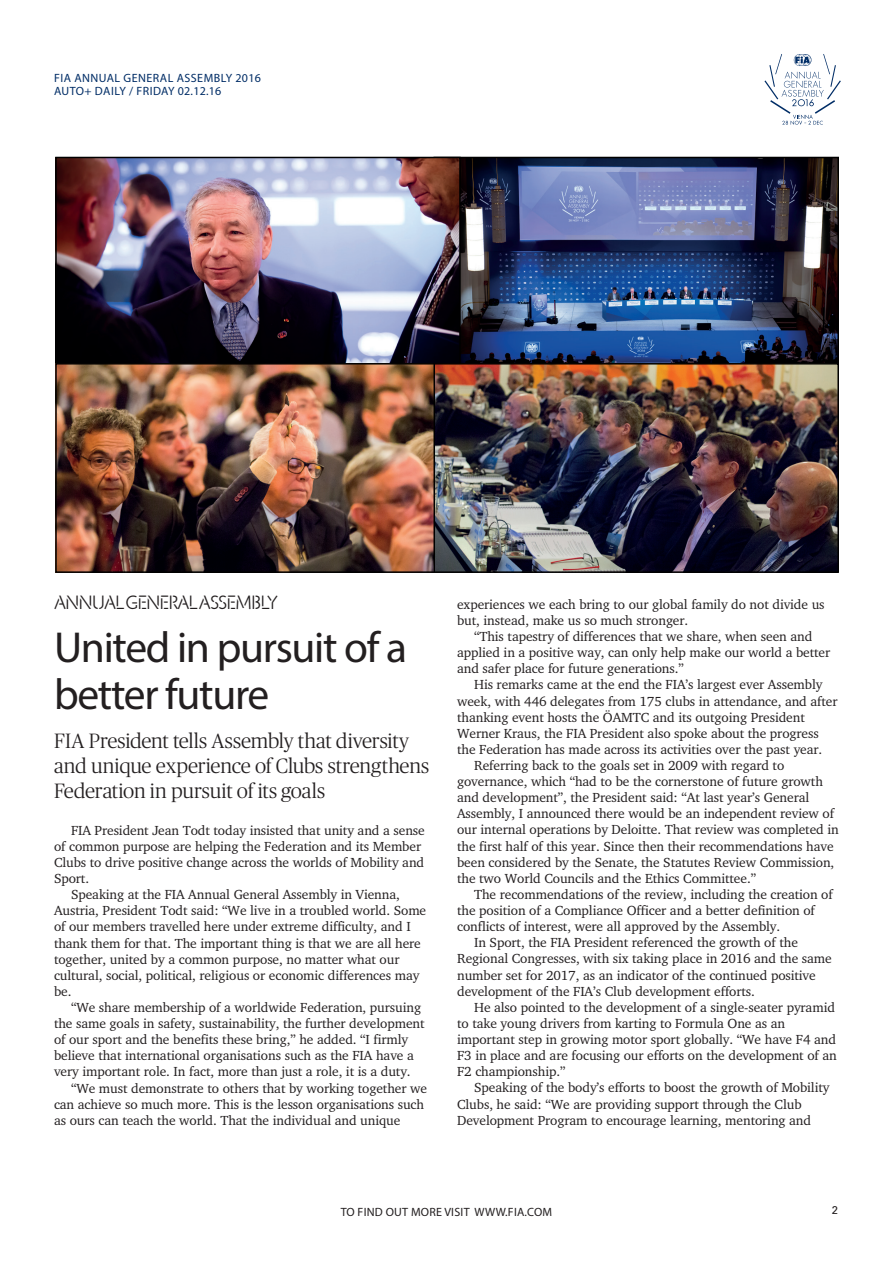
<style>
.page{position:relative;width:893px;height:1263px;background:#fff}
.page>*{position:absolute;margin:0;border:0;box-sizing:border-box;transform-origin:0 0}
.t1{font:43.5px/47px "Myriad Pro";letter-spacing:-.03em;color:#231f20}
.t2{font:300 20.7px/25px "Publico";letter-spacing:-.01em;color:#231f20}
.t3{font:300 19.5px "Jigsaw Stencil";letter-spacing:-.05em;color:#231f20}
.t4{font:13.5px/16px "Charter Itc T";letter-spacing:-.005em;color:#231f20}
.t5{font:12px/13px "Myriad Pro";letter-spacing:.04em;color:#002d66}
.t6{font:12px "Myriad Pro";letter-spacing:.02em;color:#231f20}
.t7{font:11.25px "Univers";color:#231f20}
</style>
<div class="page">
<svg style="left:764px;top:54px;width:77px;height:71px"></svg>
<img style="left:461px;top:160px;width:375px;height:203px">
<div style="left:433px;top:157px;width:406px;height:210px;border:2px solid #000"></div>
<img style="left:58px;top:160px;width:400px;height:203px">
<div style="left:55px;top:157px;width:406px;height:210px;border:2px solid #000"></div>
<img style="left:58px;top:366px;width:375px;height:204px">
<div style="left:55px;top:363px;width:406px;height:210px;border:2px solid #000"></div>
<img style="left:436px;top:366px;width:400px;height:204px">
<div style="left:433px;top:363px;width:406px;height:210px;border:2px solid #000"></div>
<p class="t5" style="left:54px;top:71px;width:208px">FIA ANNUAL GENERAL ASSEMBLY 2016<br>AUTO+ DAILY / FRIDAY 02.12.16</p>
<h3 class="t3" style="left:54px;top:591px;width:225px">ANNUAL GENERAL ASSEMBLY</h3>
<h1 class="t1" style="left:54px;top:623px;width:355px">United in pursuit of a better future</h1>
<h2 class="t2" style="left:54px;top:727px;width:377px">FIA President tells Assembly that diversity and unique experience of Clubs strengthens<br>Federation in pursuit of its goals</h2>
<p class="t4" style="left:71px;top:822px;width:355px">FIA President Jean Todt today insisted that unity and a sense</p>
<p class="t4" style="left:54px;top:838px;width:369px">of common purpose are helping the Federation and its Member</p>
<p class="t4" style="left:54px;top:854px;width:372px">Clubs to drive positive change across the worlds of Mobility and</p>
<p class="t4" style="left:54px;top:870px;width:37px">Sport.</p>
<p class="t4" style="left:71px;top:886px;width:330px">Speaking at the FIA Annual General Assembly in Vienna,</p>
<p class="t4" style="left:54px;top:902px;width:374px">Austria, President Todt said: “We live in a troubled world. Some</p>
<p class="t4" style="left:54px;top:918px;width:358px">of our members travelled here under extreme difficulty, and I</p>
<p class="t4" style="left:54px;top:934px;width:368px">thank them for that. The important thing is that we are all here</p>
<p class="t4" style="left:54px;top:951px;width:347px">together, united by a common purpose, no matter what our</p>
<p class="t4" style="left:54px;top:967px;width:367px">cultural, social, political, religious or economic differences may</p>
<p class="t4" style="left:54px;top:983px;width:19px">be.</p>
<p class="t4" style="left:71px;top:999px;width:352px">“We share membership of a worldwide Federation, pursuing</p>
<p class="t4" style="left:54px;top:1015px;width:372px">the same goals in safety, sustainability, the further development</p>
<p class="t4" style="left:54px;top:1031px;width:356px">of our sport and the benefits these bring,” he added. “I firmly</p>
<p class="t4" style="left:54px;top:1047px;width:361px">believe that international organisations such as the FIA have a</p>
<p class="t4" style="left:54px;top:1063px;width:358px">very important role. In fact, more than just a role, it is a duty.</p>
<p class="t4" style="left:71px;top:1080px;width:358px">“We must demonstrate to others that by working together we</p>
<p class="t4" style="left:54px;top:1096px;width:372px">can achieve so much more. This is the lesson organisations such</p>
<p class="t4" style="left:54px;top:1112px;width:348px">as ours can teach the world. That the individual and unique</p>
<p class="t4" style="left:457px;top:596px;width:369px">experiences we each bring to our global family do not divide us but, instead, make us so much stronger.</p>
<p class="t4" style="left:457px;top:628px;width:375px;text-indent:17px">“This tapestry of differences that we share, when seen and applied in a positive way, can only help make our world a better and safer place for future generations.”</p>
<p class="t4" style="left:474px;top:676px;width:350px">His remarks came at the end the FIA’s largest ever Assembly</p>
<p class="t4" style="left:457px;top:692px;width:382px">week, with 446 delegates from 175 clubs in attendance, and after</p>
<p class="t4" style="left:457px;top:709px;width:349px">thanking event hosts the ÖAMTC and its outgoing President</p>
<p class="t4" style="left:457px;top:725px;width:363px">Werner Kraus, the FIA President also spoke about the progress</p>
<p class="t4" style="left:457px;top:741px;width:367px">the Federation has made across its activities over the past year.</p>
<p class="t4" style="left:474px;top:757px;width:312px">Referring back to the goals set in 2009 with regard to</p>
<p class="t4" style="left:457px;top:773px;width:367px">governance, which “had to be the cornerstone of future growth</p>
<p class="t4" style="left:457px;top:789px;width:354px">and development”, the President said: “At last year’s General</p>
<p class="t4" style="left:457px;top:805px;width:378px">Assembly, I announced there would be an independent review of</p>
<p class="t4" style="left:457px;top:821px;width:383px">our internal operations by Deloitte. That review was completed in</p>
<p class="t4" style="left:457px;top:838px;width:378px">the first half of this year. Since then their recommendations have</p>
<p class="t4" style="left:457px;top:854px;width:379px">been considered by the Senate, the Statutes Review Commission,</p>
<p class="t4" style="left:457px;top:870px;width:301px">the two World Councils and the Ethics Committee.”</p>
<p class="t4" style="left:474px;top:886px;width:360px">The recommendations of the review, including the creation of</p>
<p class="t4" style="left:457px;top:902px;width:359px">the position of a Compliance Officer and a better definition of</p>
<p class="t4" style="left:457px;top:918px;width:325px">conflicts of interest, were all approved by the Assembly.</p>
<p class="t4" style="left:474px;top:934px;width:325px">In Sport, the FIA President referenced the growth of the</p>
<p class="t4" style="left:457px;top:950px;width:376px">Regional Congresses, with six taking place in 2016 and the same</p>
<p class="t4" style="left:457px;top:967px;width:360px">number set for 2017, as an indicator of the continued positive</p>
<p class="t4" style="left:457px;top:983px;width:299px">development of the FIA’s Club development efforts.</p>
<p class="t4" style="left:474px;top:999px;width:362px">He also pointed to the development of a single-seater pyramid</p>
<p class="t4" style="left:457px;top:1015px;width:330px">to take young drivers from karting to Formula One as an</p>
<p class="t4" style="left:457px;top:1031px;width:380px">important step in growing motor sport globally. “We have F4 and</p>
<p class="t4" style="left:457px;top:1047px;width:381px">F3 in place and are focusing our efforts on the development of an</p>
<p class="t4" style="left:457px;top:1063px;width:110px">F2 championship.”</p>
<p class="t4" style="left:474px;top:1079px;width:357px">Speaking of the body’s efforts to boost the growth of Mobility</p>
<p class="t4" style="left:457px;top:1095px;width:346px">Clubs, he said: “We are providing support through the Club</p>
<p class="t4" style="left:457px;top:1112px;width:355px">Development Program to encourage learning, mentoring and</p>
<p class="t6" style="left:341px;top:1205px;width:213px">TO FIND OUT MORE VISIT WWW.FIA.COM</p>
<p class="t7" style="left:832px;top:1204px;width:8px">2</p>
</div>
